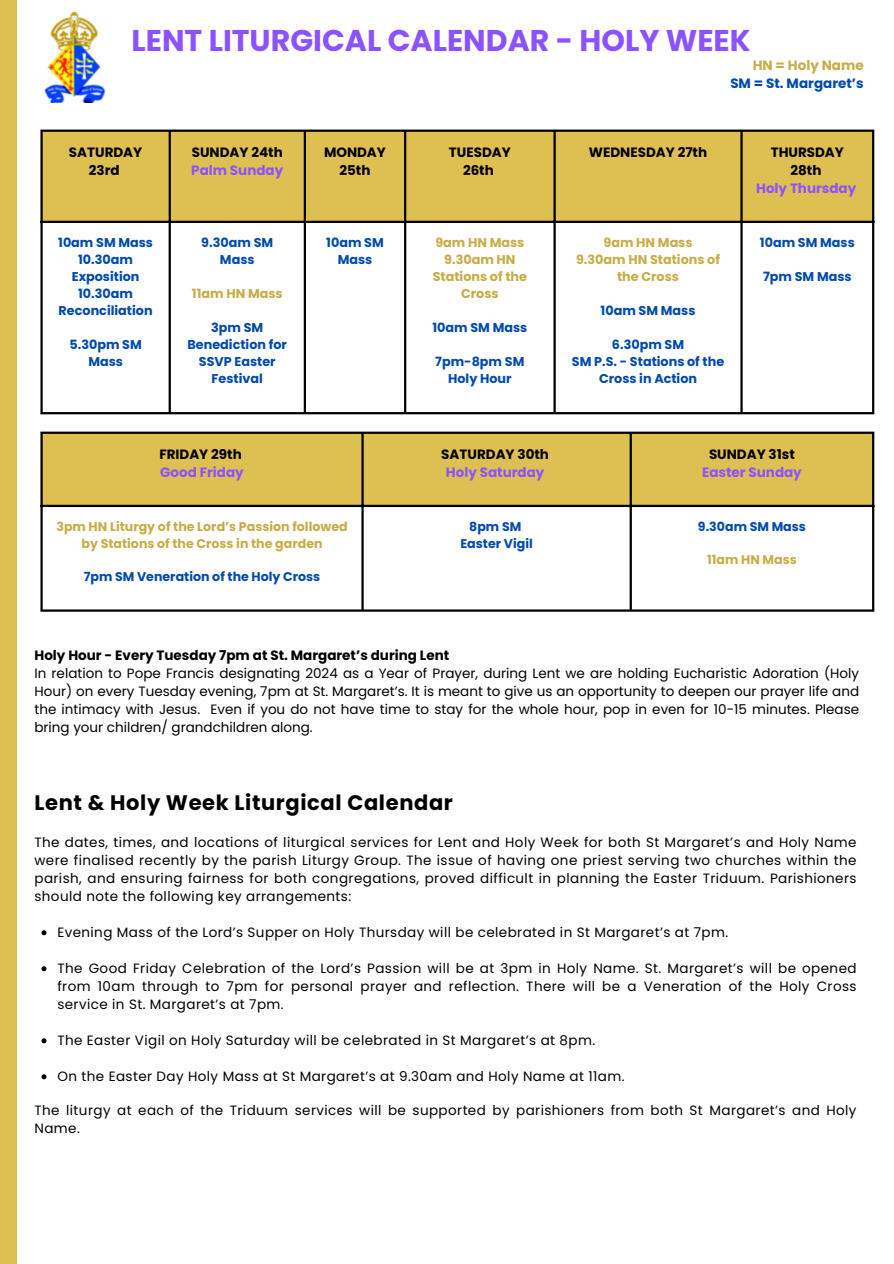
<style>
.page{position:relative;width:894px;height:1264px;background:#fff}
.page>*{position:absolute;margin:0;border:0;box-sizing:border-box;transform-origin:0 0}
.t1{font:700 30px "Poppins";color:#8c52ff}
.t2{font:700 21px "Poppins";letter-spacing:.03em;color:#000}
.t3{font:13.5px/18px "Poppins";letter-spacing:.03em;color:#000;text-align:justify}
.t4{font:700 13.5px/18px "Poppins";color:#000;text-align:center}
.t5{font:700 13.5px "Poppins";color:#8c52ff}
.t6{font:700 13.5px "Poppins";color:#004aad}
.t7{font:700 13.5px "Poppins";color:#c8ac47}
.t8{font:700 12.75px/17px "Poppins";color:#004aad;text-align:center}
.t9{font:700 12.75px/17px "Poppins";color:#c8ac47;text-align:center}
.t10{font:700 12.6px/16.8px "Poppins";color:#c8ac47;text-align:center}
.t11{font:700 12.6px/16.8px "Poppins";color:#004aad;text-align:center}
</style>
<div class="page">
<div style="left:0;top:0;width:17px;height:1263px;background:#debf52"></div>
<div style="left:43px;top:434px;width:828px;height:71px;background:#debf52"></div>
<hr style="left:40px;top:434px;width:3px;height:175px;background:#000">
<hr style="left:361px;top:434px;width:2px;height:175px;background:#000">
<hr style="left:629px;top:434px;width:2px;height:175px;background:#000">
<hr style="left:871px;top:434px;width:3px;height:175px;background:#000">
<hr style="left:40px;top:431px;width:834px;height:3px;background:#000">
<hr style="left:40px;top:505px;width:834px;height:2px;background:#000">
<hr style="left:40px;top:609px;width:834px;height:2px;background:#000">
<div style="left:43px;top:132px;width:828px;height:89px;background:#debf52"></div>
<hr style="left:40px;top:132px;width:3px;height:280px;background:#000">
<hr style="left:168px;top:132px;width:3px;height:280px;background:#000">
<hr style="left:303px;top:132px;width:3px;height:280px;background:#000">
<hr style="left:404px;top:132px;width:2px;height:280px;background:#000">
<hr style="left:553px;top:132px;width:2px;height:280px;background:#000">
<hr style="left:740px;top:132px;width:2px;height:280px;background:#000">
<hr style="left:871px;top:132px;width:3px;height:280px;background:#000">
<hr style="left:40px;top:130px;width:834px;height:2px;background:#000">
<hr style="left:40px;top:221px;width:834px;height:2px;background:#000">
<hr style="left:40px;top:412px;width:834px;height:2px;background:#000">
<svg style="left:41px;top:930px;width:5px;height:5px"></svg>
<svg style="left:41px;top:966px;width:5px;height:5px"></svg>
<svg style="left:41px;top:1038px;width:5px;height:5px"></svg>
<svg style="left:41px;top:1074px;width:5px;height:5px"></svg>
<img style="left:44px;top:11px;width:62px;height:92px">
<h1 class="t1" style="left:131px;top:19px;width:620px">LENT LITURGICAL CALENDAR - HOLY WEEK</h1>
<p class="t4" style="left:69px;top:143px;width:75px">SATURDAY<br>23rd</p>
<p class="t4" style="left:192px;top:143px;width:92px">SUNDAY 24th</p>
<p class="t5" style="left:191px;top:161px;width:93px">Palm Sunday</p>
<p class="t8" style="left:58px;top:234px;width:96px">10am SM Mass<br>10.30am<br>Exposition<br>10.30am<br>Reconciliation</p>
<p class="t8" style="left:69px;top:336px;width:74px">5.30pm SM<br>Mass</p>
<p class="t8" style="left:201px;top:234px;width:73px">9.30am SM<br>Mass</p>
<p class="t9" style="left:192px;top:285px;width:92px">11am HN Mass</p>
<p class="t8" style="left:187px;top:319px;width:101px">3pm SM<br>Benediction for<br>SSVP Easter<br>Festival</p>
<p class="t4" style="left:159px;top:445px;width:84px">FRIDAY 29th</p>
<p class="t5" style="left:160px;top:462px;width:85px">Good Friday</p>
<p class="t7" style="left:752px;top:56px;width:112px">HN = Holy Name</p>
<p class="t6" style="left:730px;top:74px;width:135px">SM = St. Margaret’s</p>
<p class="t4" style="left:324px;top:143px;width:63px">MONDAY<br>25th</p>
<p class="t4" style="left:449px;top:143px;width:63px">TUESDAY<br>26th</p>
<p class="t4" style="left:588px;top:143px;width:120px">WEDNESDAY 27th</p>
<p class="t4" style="left:770px;top:143px;width:75px">THURSDAY<br>28th</p>
<p class="t5" style="left:756px;top:179px;width:102px">Holy Thursday</p>
<p class="t8" style="left:326px;top:234px;width:59px">10am SM<br>Mass</p>
<p class="t9" style="left:432px;top:234px;width:96px">9am HN Mass<br>9.30am HN<br>Stations of the<br>Cross</p>
<p class="t8" style="left:432px;top:319px;width:96px">10am SM Mass</p>
<p class="t8" style="left:435px;top:353px;width:91px">7pm-8pm SM<br>Holy Hour</p>
<p class="t9" style="left:576px;top:234px;width:145px">9am HN Mass<br>9.30am HN Stations of the Cross</p>
<p class="t8" style="left:600px;top:302px;width:96px">10am SM Mass</p>
<p class="t8" style="left:571px;top:336px;width:154px">6.30pm SM<br>SM P.S. - Stations of the<br>Cross in Action</p>
<p class="t8" style="left:759px;top:234px;width:96px">10am SM Mass</p>
<p class="t8" style="left:762px;top:268px;width:90px">7pm SM Mass</p>
<p class="t4" style="left:441px;top:445px;width:109px">SATURDAY 30th</p>
<p class="t5" style="left:446px;top:462px;width:100px">Holy Saturday</p>
<p class="t4" style="left:708px;top:445px;width:87px">SUNDAY 31st</p>
<p class="t5" style="left:701px;top:462px;width:101px">Easter Sunday</p>
<p class="t10" style="left:56px;top:518px;width:293px">3pm HN Liturgy of the Lord’s Passion followed by Stations of the Cross in the garden</p>
<p class="t11" style="left:84px;top:568px;width:238px">7pm SM Veneration of the Holy Cross</p>
<p class="t11" style="left:460px;top:518px;width:74px">8pm SM<br>Easter Vigil</p>
<p class="t11" style="left:697px;top:518px;width:109px">9.30am SM Mass</p>
<p class="t10" style="left:707px;top:551px;width:91px">11am HN Mass</p>
<p class="t4" style="left:34px;top:646px;width:416px">Holy Hour - Every Tuesday 7pm at St. Margaret’s during Lent</p>
<p class="t3" style="left:34px;top:664px;width:826px">In relation to Pope Francis designating 2024 as a Year of Prayer, during Lent we are holding Eucharistic Adoration (Holy Hour) on every Tuesday evening, 7pm at St. Margaret’s. It is meant to give us an opportunity to deepen our prayer life and the intimacy with Jesus. Even if you do not have time to stay for the whole hour, pop in even for 10-15 minutes. Please bring your children/ grandchildren along.</p>
<h2 class="t2" style="left:34px;top:788px;width:420px">Lent &amp; Holy Week Liturgical Calendar</h2>
<p class="t3" style="left:34px;top:833px;width:823px">The dates, times, and locations of liturgical services for Lent and Holy Week for both St Margaret’s and Holy Name were finalised recently by the parish Liturgy Group. The issue of having one priest serving two churches within the parish, and ensuring fairness for both congregations, proved difficult in planning the Easter Triduum. Parishioners should note the following key arrangements:</p>
<p class="t3" style="left:57px;top:923px;width:672px">Evening Mass of the Lord’s Supper on Holy Thursday will be celebrated in St Margaret’s at 7pm.</p>
<p class="t3" style="left:57px;top:959px;width:800px">The Good Friday Celebration of the Lord’s Passion will be at 3pm in Holy Name. St. Margaret’s will be opened from 10am through to 7pm for personal prayer and reflection. There will be a Veneration of the Holy Cross service in St. Margaret’s at 7pm.</p>
<p class="t3" style="left:57px;top:1031px;width:539px">The Easter Vigil on Holy Saturday will be celebrated in St Margaret’s at 8pm.</p>
<p class="t3" style="left:57px;top:1067px;width:568px">On the Easter Day Holy Mass at St Margaret’s at 9.30am and Holy Name at 11am.</p>
<p class="t3" style="left:34px;top:1101px;width:823px">The liturgy at each of the Triduum services will be supported by parishioners from both St Margaret’s and Holy<br>Name.</p>
</div>
